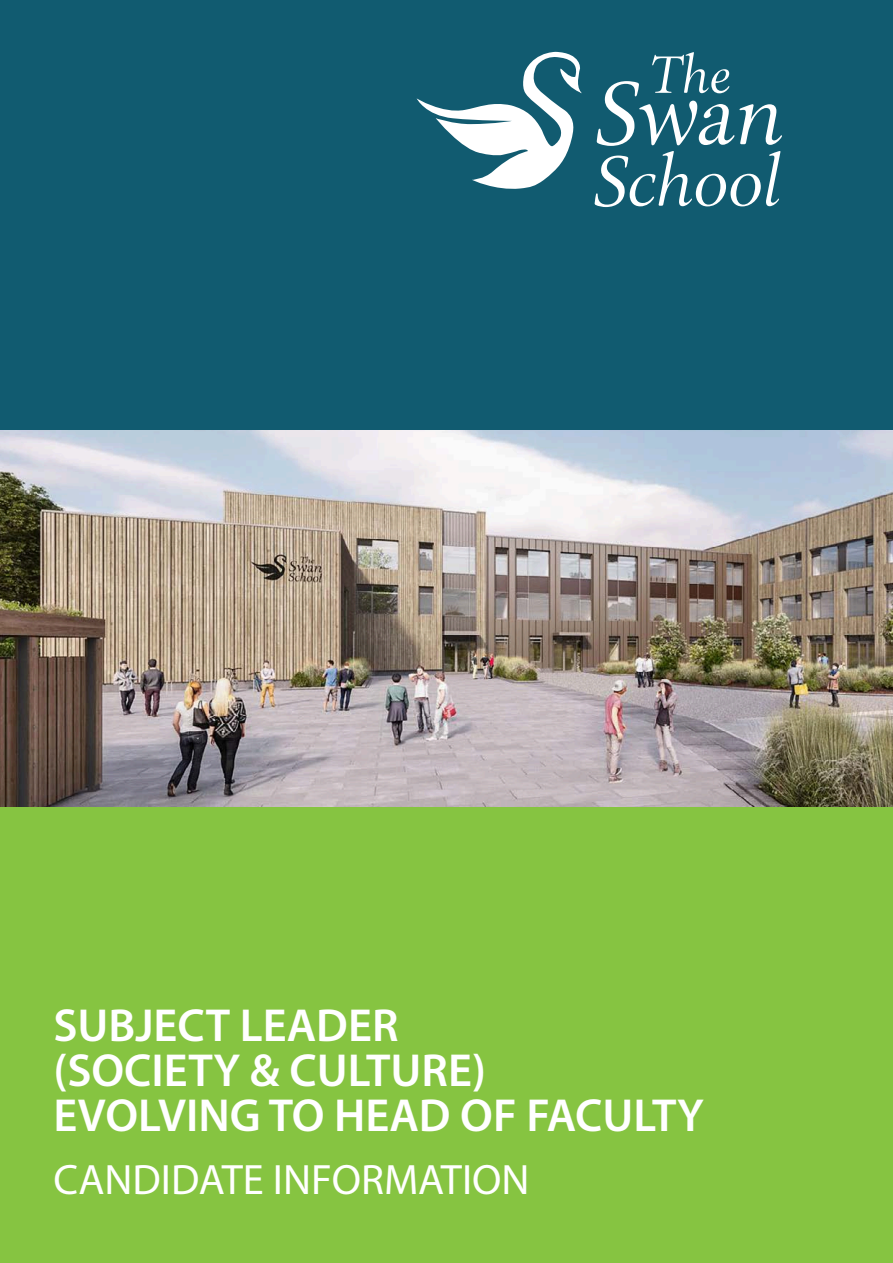
<style>
.page{position:relative;width:893px;height:1263px;background:#fff}
.page>*{position:absolute;margin:0;border:0;box-sizing:border-box;transform-origin:0 0}
.t1{font:300 88.8px "Park Lane";color:#fff}
.t2{font:300 70.65px "Park Lane";letter-spacing:.01em;color:#fff}
.t3{font:300 52.5px "Park Lane";color:#fff}
.t4{font:600 46.5px/45px "Myriad Pro";color:#fff}
.t5{font:42.6px "Myriad Pro";color:#fff}
</style>
<div class="page">
<img style="left:0;top:430px;width:893px;height:378px">
<div style="left:0;top:0;width:893px;height:430px;background:#115b70"></div>
<div style="left:0;top:808px;width:893px;height:455px;background:#86c441"></div>
<svg style="left:417px;top:52px;width:165px;height:137px"></svg>
<p class="t3" style="left:644px;top:48px;width:85px">The</p>
<h1 class="t1" style="left:586px;top:69px;width:191px">Swan</h1>
<h2 class="t2" style="left:586px;top:146px;width:190px">School</h2>
<p class="t4" style="left:53px;top:1001px;width:652px">SUBJECT LEADER<br>(SOCIETY &amp; CULTURE)<br>EVOLVING TO HEAD OF FACULTY</p>
<p class="t5" style="left:53px;top:1153px;width:478px">CANDIDATE INFORMATION</p>
</div>
